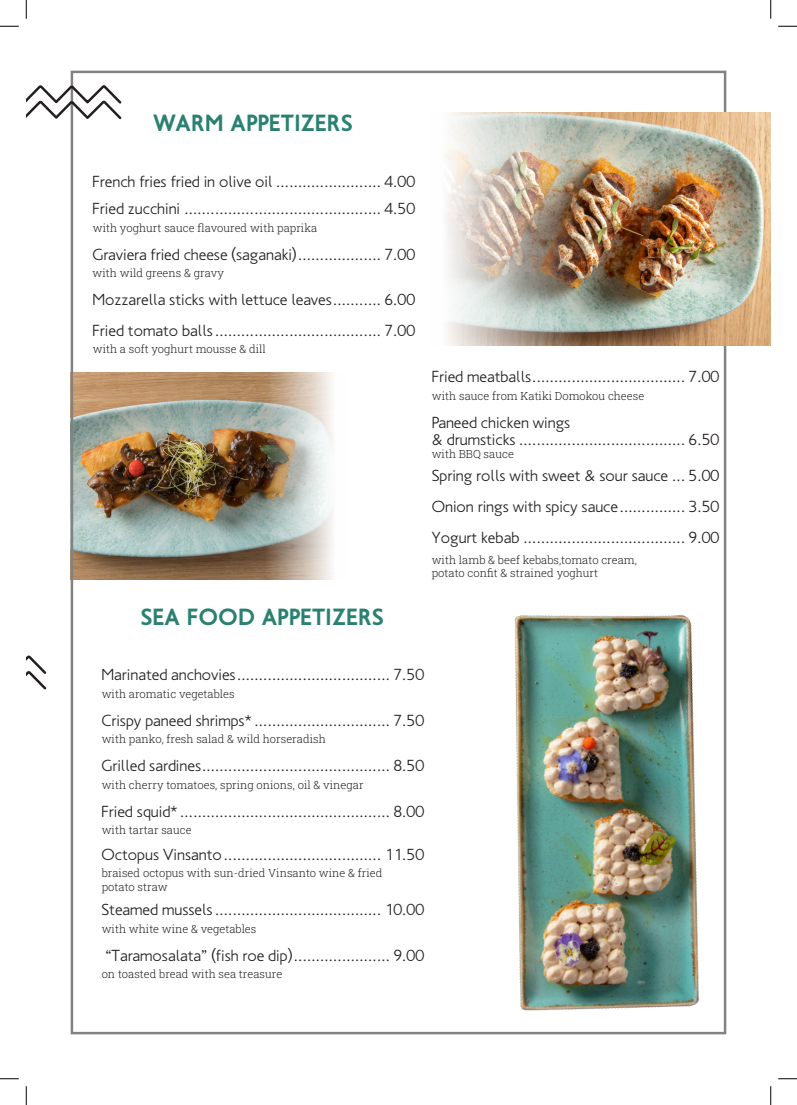
<style>
.page{position:relative;width:797px;height:1105px;background:#fff}
.page>*{position:absolute;margin:0;border:0;box-sizing:border-box;transform-origin:0 0}
.t1{font:700 23.75px "PF Transport S Caps Os F";color:#2b8171}
.t2{font:300 16.25px "PF Transport";color:#231f20}
.t3{font:300 11.25px/13.5px "Roboto Slab";color:#231f20}
.s1{font-family:"PF Transport"}
</style>
<div class="page">
<img style="left:74px;top:373px;width:258px;height:207px">
<svg style="left:26px;top:655px;width:21px;height:35px"></svg>
<img style="left:447px;top:112px;width:323px;height:233px">
<svg style="left:26px;top:83px;width:96px;height:38px"></svg>
<img style="left:514px;top:614px;width:186px;height:397px">
<svg style="left:0;top:25px;width:19px;height:2px"></svg>
<svg style="left:778px;top:25px;width:19px;height:2px"></svg>
<svg style="left:0;top:1078px;width:19px;height:1px"></svg>
<svg style="left:778px;top:1078px;width:19px;height:1px"></svg>
<svg style="left:25px;top:0;width:2px;height:19px"></svg>
<svg style="left:25px;top:1086px;width:2px;height:19px"></svg>
<svg style="left:770px;top:0;width:1px;height:19px"></svg>
<svg style="left:770px;top:1086px;width:1px;height:19px"></svg>
<p class="t1" style="left:153px;top:109px;width:201px">WARM APPETIZERS</p>
<p class="t2" style="left:92px;top:172px;width:324px">French fries fried in olive oil ........................ 4.00</p>
<p class="t2" style="left:92px;top:200px;width:324px">Fried zucchini ............................................. 4.50</p>
<p class="t3" style="left:93px;top:221px;width:226px">with yoghurt sauce flavoured with paprika</p>
<p class="t2" style="left:92px;top:245px;width:324px">Graviera fried cheese (saganaki)................... 7.00</p>
<p class="t3" style="left:92px;top:266px;width:133px">with wild greens &amp; gravy</p>
<p class="t2" style="left:92px;top:290px;width:324px">Mozzarella sticks with lettuce leaves........... 6.00</p>
<p class="t2" style="left:92px;top:321px;width:324px">Fried tomato balls...................................... 7.00</p>
<p class="t3" style="left:93px;top:342px;width:175px">with a soft yoghurt mousse &amp; dill</p>
<p class="t1" style="left:140px;top:603px;width:245px"><span class="s1">SEA FOOD</span> APPETIZERS</p>
<p class="t2" style="left:432px;top:368px;width:289px">Fried meatballs................................... 7.00</p>
<p class="t3" style="left:432px;top:389px;width:214px">with sauce from Katiki Domokou cheese</p>
<p class="t2" style="left:432px;top:413px;width:140px">Paneed chicken wings</p>
<p class="t2" style="left:432px;top:430px;width:289px">&amp; drumsticks ...................................... 6.50</p>
<p class="t3" style="left:432px;top:447px;width:84px">with BBQ sauce</p>
<p class="t2" style="left:432px;top:466px;width:289px">Spring rolls with sweet &amp; sour sauce ... 5.00</p>
<p class="t2" style="left:432px;top:497px;width:289px">Onion rings with spicy sauce............... 3.50</p>
<p class="t2" style="left:432px;top:528px;width:289px">Yogurt kebab ..................................... 9.00</p>
<p class="t3" style="left:432px;top:552px;width:207px">with lamb &amp; beef kebabs,tomato cream,</p>
<p class="t3" style="left:432px;top:566px;width:168px">potato confit &amp; strained yoghurt</p>
<p class="t2" style="left:101px;top:666px;width:324px">Marinated anchovies................................... 7.50</p>
<p class="t3" style="left:102px;top:687px;width:134px">with aromatic vegetables</p>
<p class="t2" style="left:101px;top:711px;width:324px">Crispy paneed shrimps* ............................... 7.50</p>
<p class="t3" style="left:102px;top:732px;width:226px">with panko, fresh salad &amp; wild horseradish</p>
<p class="t2" style="left:101px;top:757px;width:324px">Grilled sardines........................................... 8.50</p>
<p class="t3" style="left:102px;top:778px;width:263px">with cherry tomatoes, spring onions, oil &amp; vinegar</p>
<p class="t2" style="left:101px;top:802px;width:324px">Fried squid* ................................................ 8.00</p>
<p class="t3" style="left:102px;top:823px;width:91px">with tartar sauce</p>
<p class="t2" style="left:101px;top:845px;width:324px">Octopus Vinsanto.................................... 11.50</p>
<p class="t3" style="left:102px;top:866px;width:282px">braised octopus with sun-dried Vinsanto wine &amp; fried potato straw</p>
<p class="t2" style="left:101px;top:900px;width:324px">Steamed mussels...................................... 10.00</p>
<p class="t3" style="left:102px;top:922px;width:156px">with white wine &amp; vegetables</p>
<p class="t2" style="left:105px;top:946px;width:320px">“Taramosalata” (fish roe dip)...................... 9.00</p>
<p class="t3" style="left:102px;top:967px;width:182px">on toasted bread with sea treasure</p>
</div>
